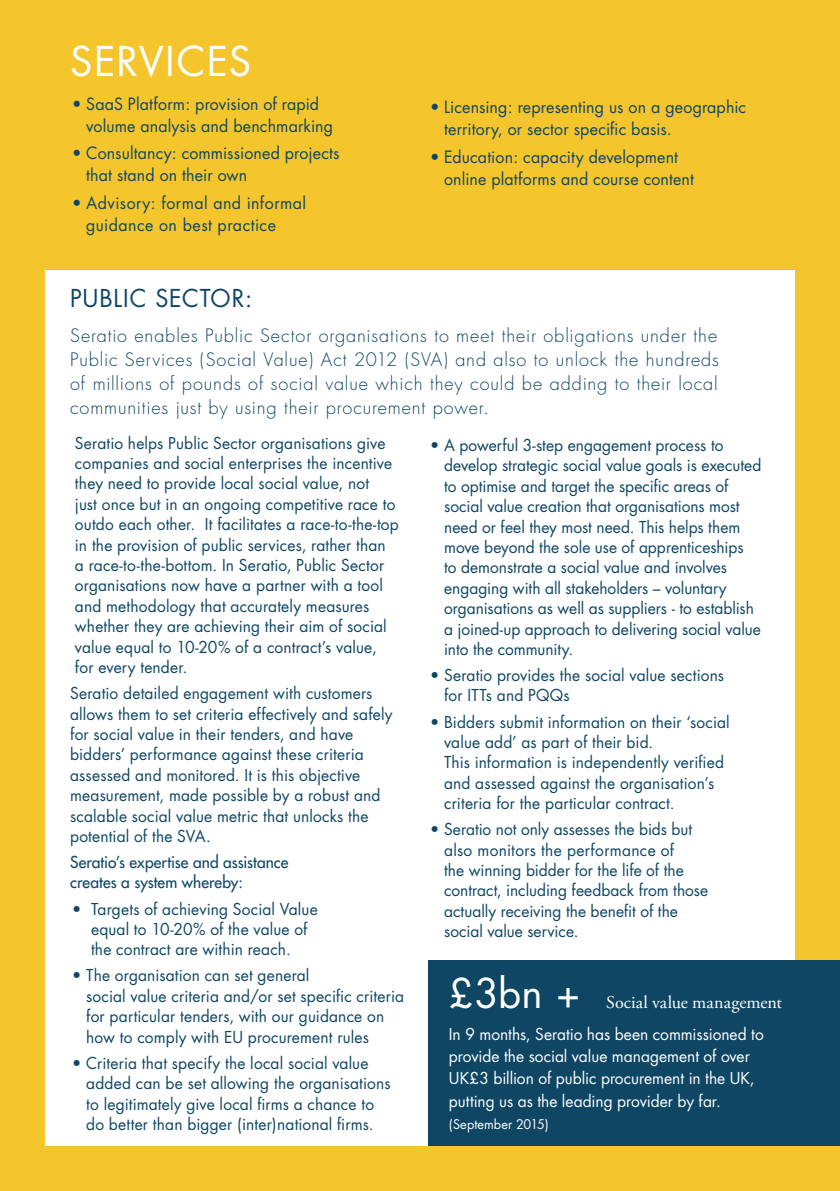
<style>
.page{position:relative;width:840px;height:1191px;background:#fff}
.page>*{position:absolute;margin:0;border:0;box-sizing:border-box;transform-origin:0 0}
.t1{font:40px "Futura";letter-spacing:.025em;color:#fff}
.t2{font:24px "Futura";letter-spacing:.035em;color:#0e4664}
.t3{font:300 18px/24px "Futura";letter-spacing:.045em;color:#0e4664;text-align:justify}
.t4{font:18px "Adobe Garamond Pro";color:#fff}
.t5{font:16.4px/22px "Futura";letter-spacing:.01em;color:#0e4664}
.t6{font:16.4px/22px "Futura";letter-spacing:.03em;color:#0e4664}
.t7{font:16px/20.4px "Futura";letter-spacing:.005em;color:#0e4664}
.t8{font:16px/22px "Futura";color:#fff}
.t9{font:16px/20.4px "Futura";letter-spacing:.005em;color:#0e4664}
.t10{font:13px "Futura";letter-spacing:.005em;color:#fff}
</style>
<div class="page">
<div style="left:0;top:0;width:839px;height:1191px;background:#f4c52c"></div>
<div style="left:45px;top:270px;width:749px;height:875px;background:#fff"></div>
<div style="left:428px;top:960px;width:411px;height:185px;background:#0e4664"></div>
<p class="t1" style="left:70px;top:36px;width:182px">SERVICES</p>
<p class="t5" style="left:86px;top:93px;width:248px;text-indent:-14px">• SaaS Platform: provision of rapid volume analysis and benchmarking</p>
<p class="t5" style="left:86px;top:142px;width:255px;text-indent:-14px">• Consultancy: commissioned projects that stand on their own</p>
<p class="t6" style="left:86px;top:192px;width:221px;text-indent:-14px">• Advisory: formal and informal guidance on best practice</p>
<p class="t2" style="left:70px;top:283px;width:184px">PUBLIC SECTOR:</p>
<p class="t5" style="left:444px;top:96px;width:303px;text-indent:-14px">• Licensing: representing us on a geographic territory, or sector specific basis.</p>
<p class="t5" style="left:444px;top:146px;width:251px;text-indent:-14px">• Education: capacity development online platforms and course content</p>
<p class="t3" style="left:70px;top:324px;width:650px">Seratio enables Public Sector organisations to meet their obligations under the Public Services (Social Value) Act 2012 (SVA) and also to unlock the hundreds of millions of pounds of social value which they could be adding to their local communities just by using their procurement power.</p>
<p class="t7" style="left:75px;top:433px;width:325px">Seratio helps Public Sector organisations give companies and social enterprises the incentive they need to provide local social value, not<br>just once but in an ongoing competitive race to outdo each other. It facilitates a race-to-the-top in the provision of public services, rather than<br>a race-to-the-bottom. In Seratio, Public Sector organisations now have a partner with a tool and methodology that accurately measures whether they are achieving their aim of social value equal to 10-20% of a contract’s value, for every tender.</p>
<p class="t7" style="left:70px;top:683px;width:324px">Seratio detailed engagement with customers allows them to set criteria effectively and safely for social value in their tenders, and have bidders’ performance against these criteria assessed and monitored. It is this objective measurement, made possible by a robust and scalable social value metric that unlocks the potential of the SVA.</p>
<p class="t9" style="left:70px;top:852px;width:220px">Seratio’s expertise and assistance creates a system whereby:</p>
<p class="t7" style="left:72px;top:898px;width:247px;text-align:center">• Targets of achieving Social Value equal to 10-20% of the value of<br>the contract are within reach.</p>
<p class="t7" style="left:86px;top:965px;width:319px;text-indent:-14px">• The organisation can set general<br>social value criteria and/or set specific criteria for particular tenders, with our guidance on how to comply with EU procurement rules</p>
<p class="t7" style="left:86px;top:1052px;width:306px;text-indent:-14px">• Criteria that specify the local social value added can be set allowing the organisations to legitimately give local firms a chance to do better than bigger (inter)national firms.</p>
<p class="t7" style="left:444px;top:435px;width:318px;text-indent:-14px">• A powerful 3-step engagement process to develop strategic social value goals is executed to optimise and target the specific areas of social value creation that organisations most need or feel they most need. This helps them move beyond the sole use of apprenticeships<br>to demonstrate a social value and involves engaging with all stakeholders – voluntary organisations as well as suppliers - to establish a joined-up approach to delivering social value into the community.</p>
<p class="t7" style="left:444px;top:665px;width:281px;text-indent:-14px">• Seratio provides the social value sections for ITTs and PQQs</p>
<p class="t7" style="left:444px;top:711px;width:287px;text-indent:-14px">• Bidders submit information on their ‘social value add’ as part of their bid.<br>This information is independently verified and assessed against the organisation’s criteria for the particular contract.</p>
<p class="t7" style="left:444px;top:819px;width:265px;text-indent:-14px">• Seratio not only assesses the bids but also monitors the performance of<br>the winning bidder for the life of the contract, including feedback from those actually receiving the benefit of the social value service.</p>
<p class="t1" style="left:448px;top:967px;width:133px">£3bn +</p>
<p class="t4" style="left:606px;top:991px;width:177px">Social value management</p>
<p class="t8" style="left:448px;top:1023px;width:316px">In 9 months, Seratio has been commissioned to provide the social value management of over UK£3 billion of public procurement in the UK, putting us as the leading provider by far.</p>
<p class="t10" style="left:448px;top:1116px;width:101px">(September 2015)</p>
</div>
